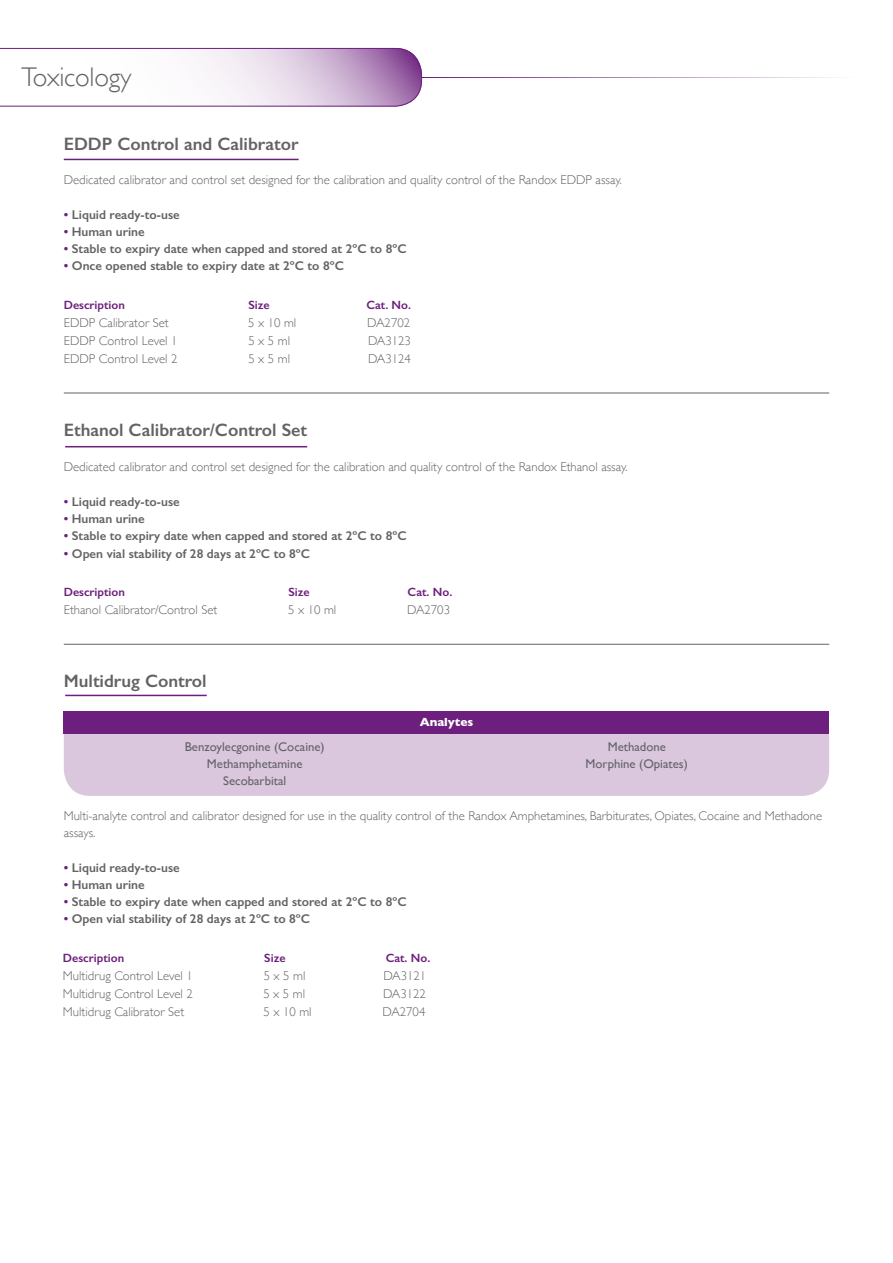
<style>
.page{position:relative;width:893px;height:1263px;background:#fff}
.page>*{position:absolute;margin:0;border:0;box-sizing:border-box;transform-origin:0 0}
.t1{font:300 27px "Gill Sans";letter-spacing:-.01em;color:#636366}
.t2{font:600 18px "Gill Sans";color:#636366}
.t3{font:300 12.75px/17.2px "Gill Sans";color:#636366}
.t4{font:600 12.75px "Gill Sans";color:#636366}
.t5{font:12.75px/17.2px "Gill Sans";color:#636366;text-align:center}
.t6{font:600 12px "Gill Sans";color:#6c1f7d}
.t7{font:700 12px "Gill Sans";color:#fff}
.s1{color:#6c1f7d}
</style>
<div class="page">
<svg style="left:0;top:48px;width:422px;height:59px"></svg>
<hr style="left:421px;top:77px;width:433px;height:1px;background:#6c1f7d">
<div style="left:64px;top:734px;width:765px;height:62px;background:#dac7de"></div>
<div style="left:64px;top:711px;width:765px;height:23px;background:#6c1f7d"></div>
<hr style="left:64px;top:159px;width:235px;height:1px;background:#6c1f7d">
<hr style="left:65px;top:446px;width:242px;height:1px;background:#6c1f7d">
<hr style="left:65px;top:695px;width:142px;height:1px;background:#6c1f7d">
<hr style="left:64px;top:393px;width:765px;height:1px;background:#636366">
<hr style="left:64px;top:644px;width:765px;height:1px;background:#636366">
<h1 class="t1" style="left:22px;top:55px;width:111px">Toxicology</h1>
<h2 class="t2" style="left:64px;top:133px;width:236px">EDDP Control and Calibrator</h2>
<p class="t3" style="left:64px;top:171px;width:559px">Dedicated calibrator and control set designed for the calibration and quality control of the Randox EDDP assay.</p>
<p class="t4" style="left:64px;top:206px;width:118px"><span class="s1">•</span> Liquid ready-to-use</p>
<p class="t4" style="left:64px;top:224px;width:82px"><span class="s1">•</span> Human urine</p>
<p class="t4" style="left:64px;top:241px;width:344px"><span class="s1">•</span> Stable to expiry date when capped and stored at 2ºC to 8ºC</p>
<p class="t4" style="left:64px;top:258px;width:282px"><span class="s1">•</span> Once opened stable to expiry date at 2ºC to 8ºC</p>
<p class="t6" style="left:64px;top:298px;width:63px">Description</p>
<p class="t6" style="left:248px;top:298px;width:23px">Size</p>
<p class="t6" style="left:366px;top:298px;width:46px">Cat. No.</p>
<p class="t3" style="left:64px;top:314px;width:107px">EDDP Calibrator Set</p>
<p class="t3" style="left:248px;top:314px;width:50px">5 x 10 ml</p>
<p class="t3" style="left:367px;top:314px;width:44px">DA2702</p>
<p class="t3" style="left:64px;top:332px;width:115px">EDDP Control Level 1</p>
<p class="t3" style="left:248px;top:332px;width:43px">5 x 5 ml</p>
<p class="t3" style="left:368px;top:332px;width:44px">DA3123</p>
<p class="t3" style="left:64px;top:350px;width:115px">EDDP Control Level 2</p>
<p class="t3" style="left:248px;top:350px;width:43px">5 x 5 ml</p>
<p class="t3" style="left:368px;top:350px;width:44px">DA3124</p>
<h2 class="t2" style="left:64px;top:419px;width:245px">Ethanol Calibrator/Control Set</h2>
<p class="t3" style="left:64px;top:458px;width:565px">Dedicated calibrator and control set designed for the calibration and quality control of the Randox Ethanol assay.</p>
<p class="t4" style="left:64px;top:494px;width:118px"><span class="s1">•</span> Liquid ready-to-use</p>
<p class="t4" style="left:64px;top:511px;width:82px"><span class="s1">•</span> Human urine</p>
<p class="t4" style="left:64px;top:528px;width:344px"><span class="s1">•</span> Stable to expiry date when capped and stored at 2ºC to 8ºC</p>
<p class="t4" style="left:64px;top:545px;width:248px"><span class="s1">•</span> Open vial stability of 28 days at 2ºC to 8ºC</p>
<p class="t6" style="left:64px;top:585px;width:63px">Description</p>
<p class="t6" style="left:288px;top:585px;width:23px">Size</p>
<p class="t6" style="left:408px;top:585px;width:46px">Cat. No.</p>
<p class="t3" style="left:64px;top:601px;width:155px">Ethanol Calibrator/Control Set</p>
<p class="t3" style="left:288px;top:601px;width:50px">5 x 10 ml</p>
<p class="t3" style="left:407px;top:601px;width:44px">DA2703</p>
<h2 class="t2" style="left:64px;top:670px;width:144px">Multidrug Control</h2>
<p class="t7" style="left:420px;top:713px;width:55px">Analytes</p>
<p class="t5" style="left:185px;top:738px;width:141px">Benzoylecgonine (Cocaine)<br>Methamphetamine<br>Secobarbital</p>
<p class="t5" style="left:586px;top:738px;width:104px">Methadone<br>Morphine (Opiates)</p>
<p class="t3" style="left:64px;top:806px;width:760px">Multi-analyte control and calibrator designed for use in the quality control of the Randox Amphetamines, Barbiturates, Opiates, Cocaine and Methadone assays.</p>
<p class="t4" style="left:64px;top:859px;width:118px"><span class="s1">•</span> Liquid ready-to-use</p>
<p class="t4" style="left:64px;top:877px;width:82px"><span class="s1">•</span> Human urine</p>
<p class="t4" style="left:64px;top:894px;width:344px"><span class="s1">•</span> Stable to expiry date when capped and stored at 2ºC to 8ºC</p>
<p class="t4" style="left:64px;top:911px;width:248px"><span class="s1">•</span> Open vial stability of 28 days at 2ºC to 8ºC</p>
<p class="t6" style="left:63px;top:951px;width:63px">Description</p>
<p class="t6" style="left:264px;top:951px;width:23px">Size</p>
<p class="t6" style="left:386px;top:951px;width:46px">Cat. No.</p>
<p class="t3" style="left:63px;top:966px;width:131px">Multidrug Control Level 1</p>
<p class="t3" style="left:264px;top:966px;width:43px">5 x 5 ml</p>
<p class="t3" style="left:383px;top:966px;width:44px">DA3121</p>
<p class="t3" style="left:63px;top:984px;width:131px">Multidrug Control Level 2</p>
<p class="t3" style="left:263px;top:984px;width:43px">5 x 5 ml</p>
<p class="t3" style="left:383px;top:984px;width:44px">DA3122</p>
<p class="t3" style="left:63px;top:1002px;width:123px">Multidrug Calibrator Set</p>
<p class="t3" style="left:263px;top:1002px;width:50px">5 x 10 ml</p>
<p class="t3" style="left:382px;top:1002px;width:44px">DA2704</p>
</div>
